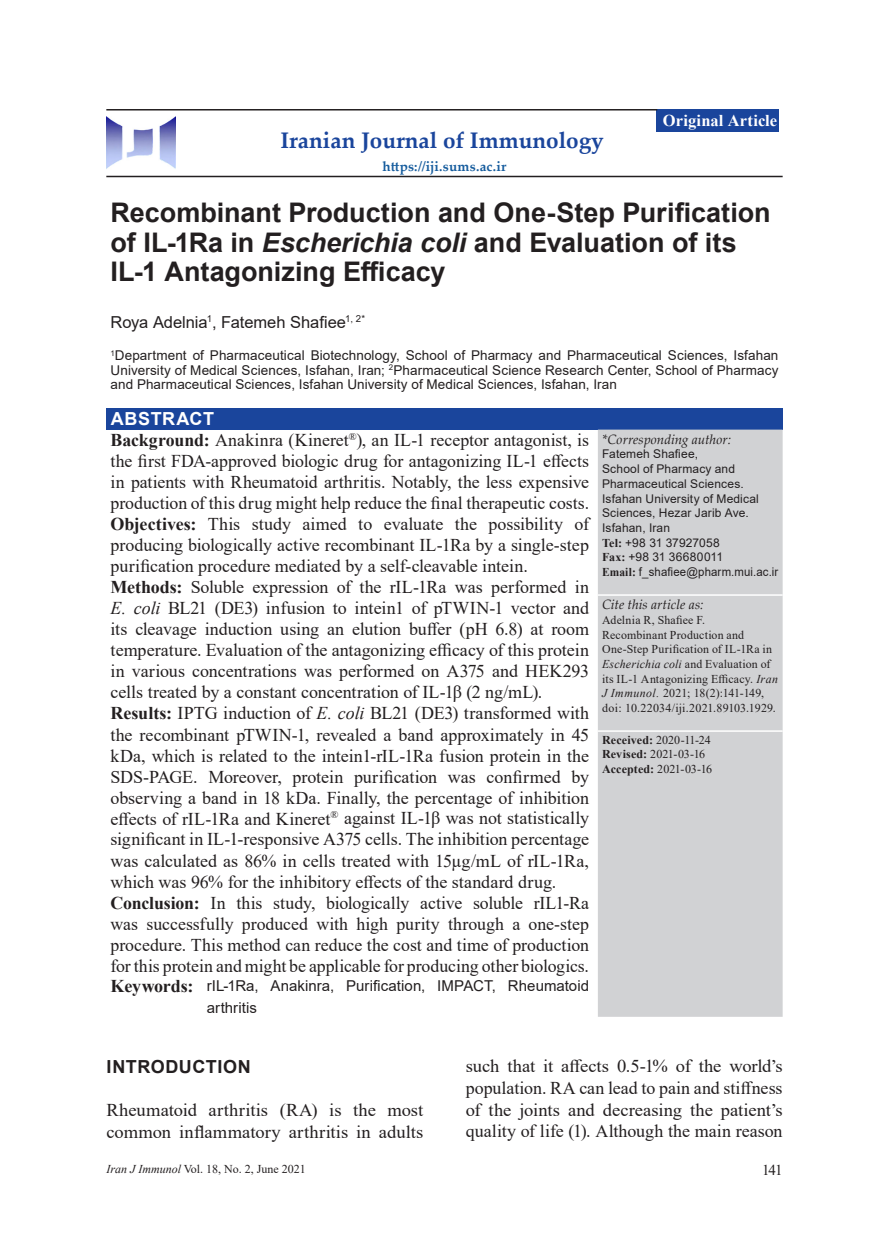
<style>
.page{position:relative;width:889px;height:1242px;background:#fff}
.page>*{position:absolute;margin:0;border:0;box-sizing:border-box;transform-origin:0 0}
.t1{font:700 27px/29.1px "Arial";color:#231f20}
.t2{font:700 22.5px "Palatino Linotype";color:#1a459c}
.t3{font:18px/21px "Times New Roman";letter-spacing:-.005em;color:#231f20}
.t4{font:700 18px "Arial";letter-spacing:.03em;color:#231f20}
.t5{font:700 18px "Arial";letter-spacing:.03em;color:#fff}
.t6{font:16.5px "Arial";letter-spacing:-.005em;color:#231f20}
.t7{font:700 16.5px "Times New Roman";letter-spacing:.01em;color:#fff}
.t8{font:15px/21.6px "Arial";letter-spacing:.005em;color:#231f20}
.t9{font:15px "Times New Roman";color:#231f20}
.t10{font:13.5px/14.5px "Arial";letter-spacing:.01em;color:#231f20;text-align:justify}
.t11{font:italic 13.5px "Palatino Linotype";color:#231f20}
.t12{font:700 13.5px "Palatino Linotype";letter-spacing:.005em;color:#175d9e}
.t13{font:12px/14.7px "Times New Roman";letter-spacing:.01em;color:#231f20}
.t14{font:12px/14.7px "Arial";letter-spacing:.01em;color:#231f20}
.s1{font-style:italic}
.s2{font-weight:700}
.s3{font-family:"Times New Roman";font-weight:700}
.s4{font-family:"Times New Roman";font-weight:700;font-size:18px}
</style>
<div class="page">
<div style="left:656px;top:109px;width:123px;height:23px;background:#1a459c"></div>
<hr style="left:106px;top:109px;width:551px;height:1px;background:#231f20">
<hr style="left:106px;top:176px;width:676px;height:1px;background:#231f20">
<div style="left:106px;top:408px;width:676px;height:21px;background:#1a459c"></div>
<div style="left:598px;top:429px;width:184px;height:587px;background:#d1d2d4"></div>
<hr style="left:598px;top:594px;width:184px;height:2px;background:#fff">
<hr style="left:598px;top:730px;width:184px;height:2px;background:#fff">
<img style="left:106px;top:117px;width:69px;height:52px">
<p class="t2" style="left:280px;top:125px;width:325px">Iranian Journal of Immunology</p>
<p class="t12" style="left:382px;top:157px;width:125px">https://iji.sums.ac.ir</p>
<p class="t7" style="left:663px;top:108px;width:116px">Original Article</p>
<h1 class="t1" style="left:111px;top:199px;width:661px">Recombinant Production and One-Step Purification of IL-1Ra in <span class="s1">Escherichia coli</span> and Evaluation of its<br>IL-1 Antagonizing Efficacy</h1>
<p class="t6" style="left:111px;top:310px;width:256px">Roya Adelnia<sup>1</sup>, Fatemeh Shafiee<sup>1,</sup> <sup>2*</sup></p>
<p class="t10" style="left:111px;top:348px;width:669px"><sup>1</sup>Department of Pharmaceutical Biotechnology, School of Pharmacy and Pharmaceutical Sciences, Isfahan University of Medical Sciences, Isfahan, Iran; <sup>2</sup>Pharmaceutical Science Research Center, School of Pharmacy and Pharmaceutical Sciences, Isfahan University of Medical Sciences, Isfahan, Iran</p>
<p class="t5" style="left:111px;top:406px;width:105px">ABSTRACT</p>
<p class="t3" style="left:111px;top:429px;width:480px"><span class="s2">Background:</span> Anakinra (Kineret<sup>®</sup>), an IL-1 receptor antagonist, is the first FDA-approved biologic drug for antagonizing IL-1 effects in patients with Rheumatoid arthritis. Notably, the less expensive production of this drug might help reduce the final therapeutic costs.<br><span class="s2">Objectives:</span> This study aimed to evaluate the possibility of producing biologically active recombinant IL-1Ra by a single-step purification procedure mediated by a self-cleavable intein.<br><span class="s2">Methods:</span> Soluble expression of the rIL-1Ra was performed in <span class="s1">E. coli</span> BL21 (DE3) infusion to intein1 of pTWIN-1 vector and its cleavage induction using an elution buffer (pH 6.8) at room temperature. Evaluation of the antagonizing efficacy of this protein in various concentrations was performed on A375 and HEK293 cells treated by a constant concentration of IL-1β (2 ng/mL).<br><span class="s2">Results:</span> IPTG induction of <span class="s1">E. coli</span> BL21 (DE3) transformed with the recombinant pTWIN-1, revealed a band approximately in 45 kDa, which is related to the intein1-rIL-1Ra fusion protein in the SDS-PAGE. Moreover, protein purification was confirmed by observing a band in 18 kDa. Finally, the percentage of inhibition effects of rIL-1Ra and Kineret<sup>®</sup> against IL-1β was not statistically significant in IL-1-responsive A375 cells. The inhibition percentage was calculated as 86% in cells treated with 15µg/mL of rIL-1Ra, which was 96% for the inhibitory effects of the standard drug.<br><span class="s2">Conclusion:</span> In this study, biologically active soluble rIL1-Ra was successfully produced with high purity through a one-step procedure. This method can reduce the cost and time of production for this protein and might be applicable for producing other biologics.</p>
<p class="t11" style="left:602px;top:429px;width:130px">*Corresponding author:</p>
<p class="t14" style="left:602px;top:447px;width:178px">Fatemeh Shafiee,<br>School of Pharmacy and<br>Pharmaceutical Sciences.<br>Isfahan University of Medical<br>Sciences, Hezar Jarib Ave.<br>Isfahan, Iran<br><span class="s3">Tel:</span> +98 31 37927058<br><span class="s3">Fax:</span> +98 31 36680011<br><span class="s3">Email:</span> f_shafiee@pharm.mui.ac.ir</p>
<p class="t11" style="left:602px;top:595px;width:103px">Cite this article as:</p>
<p class="t13" style="left:602px;top:612px;width:177px">Adelnia R, Shafiee F.<br>Recombinant Production and<br>One-Step Purification of IL-1Ra in<br><span class="s1">Escherichia coli</span> and Evaluation of its IL-1 Antagonizing Efficacy. <span class="s1">Iran<br>J Immunol.</span> 2021; 18(2):141-149, doi: 10.22034/iji.2021.89103.1929.</p>
<p class="t13" style="left:602px;top:732px;width:111px"><span class="s2">Received:</span> 2020-11-24<br><span class="s2">Revised:</span> 2021-03-16<br><span class="s2">Accepted:</span> 2021-03-16</p>
<p class="t8" style="left:207px;top:974px;width:384px;text-indent:-96px"><span class="s4">Keywords:</span> rIL-1Ra, Anakinra, Purification, IMPACT, Rheumatoid arthritis</p>
<p class="t4" style="left:107px;top:1054px;width:146px">INTRODUCTION</p>
<p class="t3" style="left:106px;top:1099px;width:318px;line-height:21.6px">Rheumatoid arthritis (RA) is the most common inflammatory arthritis in adults</p>
<p class="t3" style="left:466px;top:1055px;width:318px;line-height:21.6px;text-align:justify">such that it affects 0.5-1% of the world’s population. RA can lead to pain and stiffness of the joints and decreasing the patient’s quality of life (1). Although the main reason</p>
<p class="t13" style="left:106px;top:1160px;width:201px"><span class="s1">Iran J Immunol</span> Vol. 18, No. 2, June 2021</p>
<p class="t9" style="left:762px;top:1159px;width:22px">141</p>
</div>
